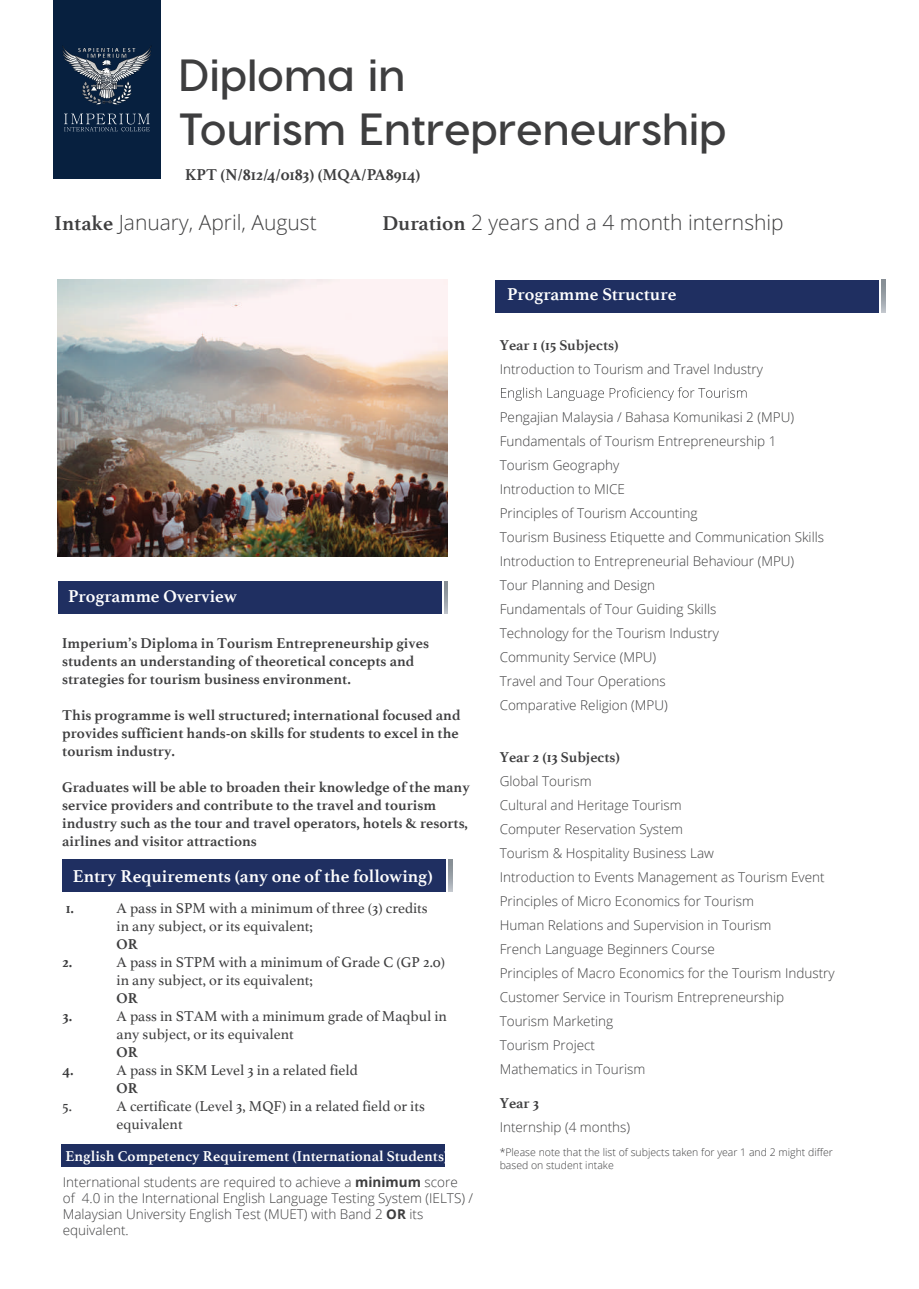
<style>
.page{position:relative;width:919px;height:1289px;background:#fff}
.page>*{position:absolute;margin:0;border:0;box-sizing:border-box;transform-origin:0 0}
.t1{font:700 45px/54px "Visby CF";color:#3e3e3f}
.t2{font:300 21px "Open Sans";color:#3e3e3f}
.t3{font:700 18px "Athelas";color:#fff}
.t4{font:700 16.5px "Athelas";color:#3e3e3f}
.t5{font:700 15px/18px "Athelas";color:#3e3e3f}
.t6{font:15px/18px "Athelas";color:#3e3e3f}
.t7{font:700 15px "Athelas";color:#fff}
.t8{font:300 13.5px/24px "Open Sans";color:#3e3e3f}
.t9{font:300 10.5px/12.6px "Open Sans";color:#3e3e3f}
.s1{font-family:"Athelas";font-weight:700}
.s2{font-weight:700}
</style>
<div class="page">
<svg style="left:501px;top:387px;width:245px;height:14px"></svg>
<div style="left:58px;top:581px;width:383px;height:33px;background:#1f2f61"></div>
<div style="left:62px;top:859px;width:384px;height:32px;background:#1f2f61"></div>
<div style="left:495px;top:280px;width:383px;height:32px;background:#1f2f61"></div>
<img style="left:58px;top:280px;width:389px;height:276px">
<div style="left:61px;top:1144px;width:384px;height:23px;background:#1f2f61"></div>
<div style="left:53px;top:0;width:108px;height:178px;background:#07203f"></div>
<svg style="left:64px;top:114px;width:86px;height:17px"></svg>
<svg style="left:62px;top:46px;width:89px;height:58px"></svg>
<h1 class="t1" style="left:178px;top:48px;width:550px">Diploma in<br>Tourism Entrepreneurship</h1>
<p class="t4" style="left:185px;top:161px;width:236px">KPT (N/812/4/0183) (MQA/PA8914)</p>
<h2 class="t2" style="left:55px;top:208px;width:263px"><span class="s1">Intake</span> January, April, August</h2>
<h2 class="t2" style="left:382px;top:208px;width:403px"><span class="s1">Duration</span> 2 years and a 4 month internship</h2>
<h3 class="t3" style="left:68px;top:581px;width:170px">Programme Overview</h3>
<p class="t5" style="left:62px;top:634px;width:368px">Imperium’s Diploma in Tourism Entrepreneurship gives students an understanding of theoretical concepts and strategies for tourism business environment.</p>
<p class="t5" style="left:62px;top:706px;width:399px">This programme is well structured; international focused and provides sufficient hands-on skills for students to excel in the tourism industry.</p>
<p class="t5" style="left:62px;top:778px;width:409px">Graduates will be able to broaden their knowledge of the many service providers and contribute to the travel and tourism industry such as the tour and travel operators, hotels &amp; resorts, airlines and visitor attractions</p>
<h3 class="t3" style="left:73px;top:861px;width:361px">Entry Requirements (any one of the following)</h3>
<p class="t5" style="left:66px;top:899px;width:10px">1.</p>
<p class="t6" style="left:117px;top:899px;width:312px">A pass in SPM with a minimum of three (3) credits in any subject, or its equivalent;</p>
<p class="t5" style="left:117px;top:935px;width:23px">OR</p>
<p class="t5" style="left:63px;top:953px;width:11px">2.</p>
<p class="t6" style="left:117px;top:953px;width:330px">A pass in STPM with a minimum of Grade C (GP 2.0) in any subject, or its equivalent;</p>
<p class="t5" style="left:117px;top:989px;width:23px">OR</p>
<p class="t5" style="left:63px;top:1007px;width:11px">3.</p>
<p class="t6" style="left:117px;top:1007px;width:332px">A pass in STAM with a minimum grade of Maqbul in any subject, or its equivalent</p>
<p class="t5" style="left:117px;top:1043px;width:23px">OR</p>
<p class="t5" style="left:63px;top:1061px;width:13px">4.</p>
<p class="t6" style="left:117px;top:1061px;width:243px">A pass in SKM Level 3 in a related field</p>
<p class="t5" style="left:117px;top:1079px;width:23px">OR</p>
<p class="t6" style="left:63px;top:1097px;width:11px">5.</p>
<p class="t6" style="left:117px;top:1097px;width:310px">A certificate (Level 3, MQF) in a related field or its equivalent</p>
<p class="t7" style="left:65px;top:1143px;width:384px">English Competency Requirement (International Students)</p>
<p class="t8" style="left:63px;top:1173px;width:412px;line-height:16.2px">International students are required to achieve a <span class="s2">minimum</span> score<br>of 4.0 in the International English Language Testing System (IELTS) / Malaysian University English Test (MUET) with Band 2 <span class="s2">OR</span> its equivalent.</p>
<h3 class="t3" style="left:507px;top:280px;width:171px">Programme Structure</h3>
<p class="t5" style="left:499px;top:335px;width:120px">Year 1 (15 Subjects)</p>
<p class="t8" style="left:499px;top:356px;width:265px">Introduction to Tourism and Travel Industry</p>
<p class="t8" style="left:499px;top:404px;width:326px">Pengajian Malaysia / Bahasa Komunikasi 2 (MPU)<br>Fundamentals of Tourism Entrepreneurship 1<br>Tourism Geography<br>Introduction to MICE<br>Principles of Tourism Accounting<br>Tourism Business Etiquette and Communication Skills Introduction to Entrepreneurial Behaviour (MPU)<br>Tour Planning and Design<br>Fundamentals of Tour Guiding Skills<br>Technology for the Tourism Industry<br>Community Service (MPU)<br>Travel and Tour Operations<br>Comparative Religion (MPU)</p>
<p class="t5" style="left:499px;top:747px;width:122px">Year 2 (13 Subjects)</p>
<p class="t8" style="left:499px;top:768px;width:336px">Global Tourism<br>Cultural and Heritage Tourism<br>Computer Reservation System<br>Tourism &amp; Hospitality Business Law<br>Introduction to Events Management as Tourism Event Principles of Micro Economics for Tourism<br>Human Relations and Supervision in Tourism<br>French Language Beginners Course<br>Principles of Macro Economics for the Tourism Industry Customer Service in Tourism Entrepreneurship Tourism Marketing<br>Tourism Project<br>Mathematics in Tourism</p>
<p class="t5" style="left:499px;top:1094px;width:41px">Year 3</p>
<p class="t8" style="left:499px;top:1115px;width:132px">Internship (4 months)</p>
<p class="t9" style="left:499px;top:1145px;width:335px">*Please note that the list of subjects taken for year 1 and 2 might differ based on student intake</p>
</div>
